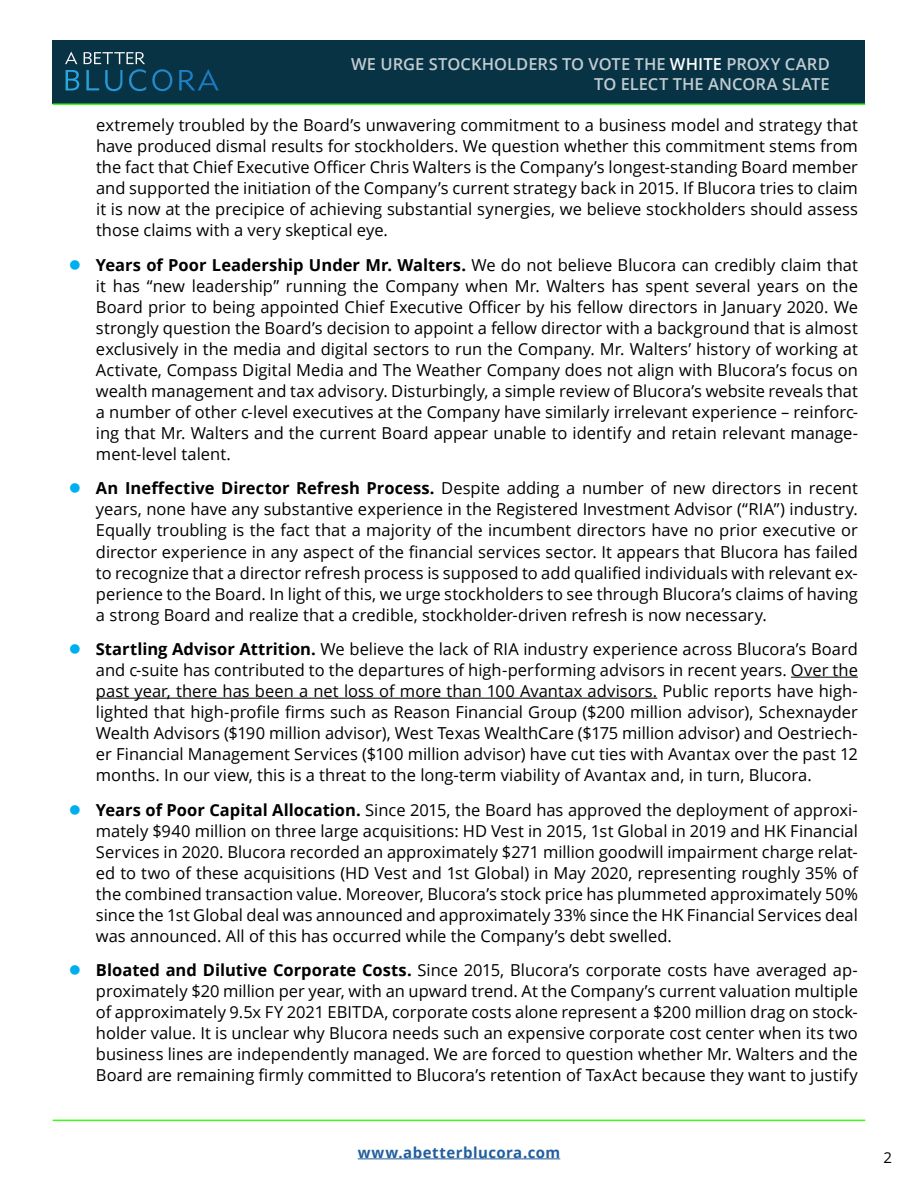
<style>
.page{position:relative;width:918px;height:1188px;background:#fff}
.page>*{position:absolute;margin:0;border:0;box-sizing:border-box;transform-origin:0 0}
.t1{font:16.5px/21px "Open Sans";color:#000;text-align:justify}
.t2{font:600 16.5px/19.5px "Open Sans";letter-spacing:.005em;color:#c1ccd1;text-align:right}
.t3{font:700 15px "Open Sans";letter-spacing:.03em;color:#215e9e}
.t4{font:15px "Open Sans";color:#000}
.s1{color:#fff}
.s2{color:#00aeef}
.s3{font-weight:700}
</style>
<div class="page">
<div style="left:53px;top:40px;width:812px;height:64px;background:#083345"></div>
<svg style="left:152px;top:69px;width:20px;height:22px"></svg>
<svg style="left:179px;top:69px;width:40px;height:21px"></svg>
<svg style="left:65px;top:52px;width:81px;height:39px"></svg>
<hr style="left:53px;top:104px;width:812px;height:1px;background:#39ff14">
<hr style="left:358px;top:1158px;width:202px;height:1px;background:#215e9e">
<hr style="left:53px;top:1120px;width:812px;height:1px;background:#39ff14">
<hr style="left:791px;top:677px;width:67px;height:1px;background:#000">
<hr style="left:96px;top:698px;width:561px;height:1px;background:#000">
<p class="t2" style="left:351px;top:54px;width:480px">WE URGE STOCKHOLDERS TO VOTE THE <span class="s1">WHITE</span> PROXY CARD<br>TO ELECT THE ANCORA SLATE</p>
<p class="t1" style="left:96px;top:115px;width:764px">extremely troubled by the Board’s unwavering commitment to a business model and strategy that have produced dismal results for stockholders. We question whether this commitment stems from the fact that Chief Executive Officer Chris Walters is the Company’s longest-standing Board member and supported the initiation of the Company’s current strategy back in 2015. If Blucora tries to claim it is now at the precipice of achieving substantial synergies, we believe stockholders should assess those claims with a very skeptical eye.</p>
<p class="t1" style="left:96px;top:254px;width:764px;text-indent:-27px"><span class="s2">●</span> <span class="s3">Years of Poor Leadership Under Mr. Walters.</span> We do not believe Blucora can credibly claim that it has “new leadership” running the Company when Mr. Walters has spent several years on the Board prior to being appointed Chief Executive Officer by his fellow directors in January 2020. We strongly question the Board’s decision to appoint a fellow director with a background that is almost exclusively in the media and digital sectors to run the Company. Mr. Walters’ history of working at Activate, Compass Digital Media and The Weather Company does not align with Blucora’s focus on wealth management and tax advisory. Disturbingly, a simple review of Blucora’s website reveals that a number of other c-level executives at the Company have similarly irrelevant experience – reinforc&shy;ing that Mr. Walters and the current Board appear unable to identify and retain relevant manage&shy;ment-level talent.</p>
<p class="t1" style="left:96px;top:478px;width:764px;text-indent:-27px"><span class="s2">●</span> <span class="s3">An Ineffective Director Refresh Process.</span> Despite adding a number of new directors in recent years, none have any substantive experience in the Registered Investment Advisor (“RIA”) industry.<br>Equally troubling is the fact that a majority of the incumbent directors have no prior executive or director experience in any aspect of the financial services sector. It appears that Blucora has failed to recognize that a director refresh process is supposed to add qualified individuals with relevant ex&shy;perience to the Board. In light of this, we urge stockholders to see through Blucora’s claims of having a strong Board and realize that a credible, stockholder-driven refresh is now necessary.</p>
<p class="t1" style="left:96px;top:638px;width:764px;text-indent:-27px"><span class="s2">●</span> <span class="s3">Startling Advisor Attrition.</span> We believe the lack of RIA industry experience across Blucora’s Board and c-suite has contributed to the departures of high-performing advisors in recent years. Over the past year, there has been a net loss of more than 100 Avantax advisors. Public reports have high&shy;lighted that high-profile firms such as Reason Financial Group ($200 million advisor), Schexnayder Wealth Advisors ($190 million advisor), West Texas WealthCare ($175 million advisor) and Oestriech&shy;er Financial Management Services ($100 million advisor) have cut ties with Avantax over the past 12 months. In our view, this is a threat to the long-term viability of Avantax and, in turn, Blucora.</p>
<p class="t1" style="left:96px;top:799px;width:764px;text-indent:-27px"><span class="s2">●</span> <span class="s3">Years of Poor Capital Allocation.</span> Since 2015, the Board has approved the deployment of approxi&shy;mately $940 million on three large acquisitions: HD Vest in 2015, 1st Global in 2019 and HK Financial Services in 2020. Blucora recorded an approximately $271 million goodwill impairment charge relat&shy;ed to two of these acquisitions (HD Vest and 1st Global) in May 2020, representing roughly 35% of the combined transaction value. Moreover, Blucora’s stock price has plummeted approximately 50% since the 1st Global deal was announced and approximately 33% since the HK Financial Services deal was announced. All of this has occurred while the Company’s debt swelled.</p>
<p class="t1" style="left:96px;top:959px;width:764px;text-indent:-27px"><span class="s2">●</span> <span class="s3">Bloated and Dilutive Corporate Costs.</span> Since 2015, Blucora’s corporate costs have averaged ap&shy;proximately $20 million per year, with an upward trend. At the Company’s current valuation multiple of approximately 9.5x FY 2021 EBITDA, corporate costs alone represent a $200 million drag on stock&shy;holder value. It is unclear why Blucora needs such an expensive corporate cost center when its two business lines are independently managed. We are forced to question whether Mr. Walters and the Board are remaining firmly committed to Blucora’s retention of TaxAct because they want to justify</p>
<p class="t3" style="left:358px;top:1142px;width:204px">www.abetterblucora.com</p>
<p class="t4" style="left:884px;top:1147px;width:10px">2</p>
</div>
